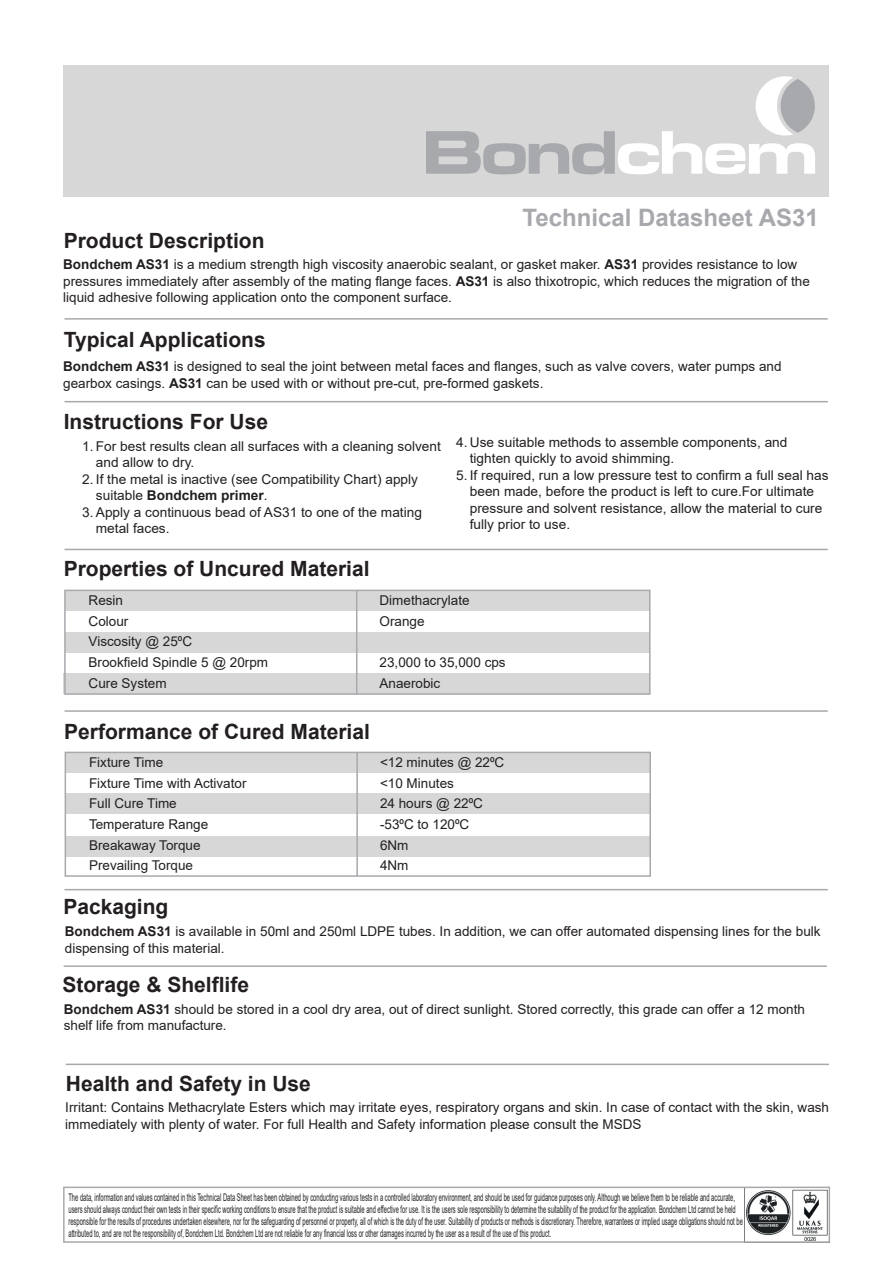
<style>
.page{position:relative;width:893px;height:1263px;background:#fff}
.page>*{position:absolute;margin:0;border:0;box-sizing:border-box;transform-origin:0 0}
.t1{font:700 24px "Arial";color:#a8a9ad}
.t2{font:700 21px "Arial";color:#231f20}
.t3{font:13.5px/20.7px "Arial";color:#231f20}
.t4{font:10.5px/12px "Arial";color:#231f20;scale:.55 1}
.s1{font-weight:700}
</style>
<div class="page">
<div style="left:63px;top:673px;width:587px;height:21px;background:#d7d7d7"></div>
<div style="left:65px;top:836px;width:585px;height:20px;background:#d7d7d7"></div>
<div style="left:65px;top:590px;width:585px;height:21px;background:#d7d7d7"></div>
<div style="left:65px;top:632px;width:585px;height:21px;background:#d7d7d7"></div>
<hr style="left:65px;top:318px;width:763px;height:2px;background:#a8a9ad">
<hr style="left:65px;top:401px;width:763px;height:1px;background:#a8a9ad">
<div style="left:64px;top:590px;width:587px;height:105px;border:2px solid #a8a9ad"></div>
<hr style="left:356px;top:590px;width:1px;height:105px;background:#a8a9ad">
<hr style="left:65px;top:549px;width:763px;height:1px;background:#a8a9ad">
<img style="left:746px;top:1189px;width:81px;height:51px">
<div style="left:63px;top:1186px;width:767px;height:57px;border:2px solid #a8a9ad"></div>
<div style="left:65px;top:752px;width:585px;height:21px;background:#d7d7d7"></div>
<div style="left:65px;top:794px;width:585px;height:20px;background:#d7d7d7"></div>
<div style="left:65px;top:752px;width:586px;height:125px;border:2px solid #a8a9ad"></div>
<hr style="left:66px;top:1063px;width:763px;height:2px;background:#a8a9ad">
<hr style="left:64px;top:965px;width:763px;height:2px;background:#a8a9ad">
<hr style="left:65px;top:710px;width:763px;height:2px;background:#a8a9ad">
<hr style="left:65px;top:889px;width:763px;height:1px;background:#a8a9ad">
<hr style="left:356px;top:752px;width:2px;height:124px;background:#a8a9ad">
<div style="left:64px;top:65px;width:765px;height:132px;background:#d7d7d7"></div>
<svg style="left:426px;top:76px;width:389px;height:98px"></svg>
<h2 class="t2" style="left:64px;top:226px;width:202px">Product Description</h2>
<h1 class="t1" style="left:523px;top:201px;width:298px">Technical Datasheet AS31</h1>
<p class="t3" style="left:63px;top:256px;width:748px;line-height:16.5px"><span class="s1">Bondchem AS31</span> is a medium strength high viscosity anaerobic sealant, or gasket maker. <span class="s1">AS31</span> provides resistance to low pressures immediately after assembly of the mating flange faces. <span class="s1">AS31</span> is also thixotropic, which reduces the migration of the liquid adhesive following application onto the component surface.</p>
<h2 class="t2" style="left:64px;top:325px;width:203px">Typical Applications</h2>
<p class="t3" style="left:63px;top:358px;width:720px;line-height:16.5px"><span class="s1">Bondchem AS31</span> is designed to seal the joint between metal faces and flanges, such as valve covers, water pumps and gearbox casings. <span class="s1">AS31</span> can be used with or without pre-cut, pre-formed gaskets.</p>
<h2 class="t2" style="left:64px;top:407px;width:206px">Instructions For Use</h2>
<p class="t3" style="left:96px;top:438px;width:347px;line-height:16.5px;text-indent:-14px">1. For best results clean all surfaces with a cleaning solvent and allow to dry.</p>
<p class="t3" style="left:96px;top:471px;width:324px;line-height:16.5px;text-indent:-14px">2. If the metal is inactive (see Compatibility Chart) apply suitable <span class="s1">Bondchem primer</span>.</p>
<p class="t3" style="left:96px;top:504px;width:328px;line-height:16.5px;text-indent:-14px">3. Apply a continuous bead of AS31 to one of the mating metal faces.</p>
<h2 class="t2" style="left:64px;top:554px;width:307px">Properties of Uncured Material</h2>
<p class="t3" style="left:470px;top:434px;width:319px;line-height:16.5px;text-indent:-14px">4. Use suitable methods to assemble components, and tighten quickly to avoid shimming.</p>
<p class="t3" style="left:470px;top:467px;width:360px;line-height:16.5px;text-indent:-14px">5. If required, run a low pressure test to confirm a full seal has been made, before the product is left to cure.For ultimate pressure and solvent resistance, allow the material to cure fully prior to use.</p>
<p class="t3" style="left:89px;top:590px;width:181px">Resin<br>Colour<br>Viscosity @ 25⁰C<br>Brookfield Spindle 5 @ 20rpm<br>Cure System</p>
<p class="t3" style="left:380px;top:590px;width:92px">Dimethacrylate<br>Orange</p>
<p class="t3" style="left:380px;top:652px;width:128px">23,000 to 35,000 cps<br>Anaerobic</p>
<h2 class="t2" style="left:64px;top:717px;width:307px">Performance of Cured Material</h2>
<p class="t3" style="left:89px;top:752px;width:159px">Fixture Time<br>Fixture Time with Activator<br>Full Cure Time<br>Temperature Range<br>Breakaway Torque<br>Prevailing Torque</p>
<p class="t3" style="left:380px;top:752px;width:126px">&lt;12 minutes @ 22⁰C &lt;10 Minutes<br>24 hours @ 22⁰C -53⁰C to 120⁰C<br>6Nm<br>4Nm</p>
<h2 class="t2" style="left:63px;top:892px;width:107px">Packaging</h2>
<p class="t3" style="left:65px;top:923px;width:757px;line-height:16.5px"><span class="s1">Bondchem AS31</span> is available in 50ml and 250ml LDPE tubes. In addition, we can offer automated dispensing lines for the bulk dispensing of this material.</p>
<h2 class="t2" style="left:62px;top:970px;width:188px">Storage &amp; Shelflife</h2>
<p class="t3" style="left:64px;top:1001px;width:743px;line-height:16.5px"><span class="s1">Bondchem AS31</span> should be stored in a cool dry area, out of direct sunlight. Stored correctly, this grade can offer a 12 month shelf life from manufacture.</p>
<h2 class="t2" style="left:66px;top:1068px;width:247px">Health and Safety in Use</h2>
<p class="t3" style="left:65px;top:1099px;width:765px;line-height:16.5px">Irritant: Contains Methacrylate Esters which may irritate eyes, respiratory organs and skin. In case of contact with the skin, wash immediately with plenty of water. For full Health and Safety information please consult the MSDS</p>
<p class="t4" style="left:68px;top:1191px;width:1228px">The data, information and values contained in this Technical Data Sheet has been obtained by conducting various tests in a controlled laboratory environment, and should be used for guidance purposes only. Although we believe them to be reliable and accurate, users should always conduct their own tests in their specific working conditions to ensure that the product is suitable and effective for use. It is the users sole responsibility to determine the suitability of the product for the application. Bondchem Ltd cannot be held responsible for the results of procedures undertaken elsewhere, nor for the safeguarding of personnel or property, all of which is the duty of the user. Suitability of products or methods is discretionary. Therefore, warrantees or implied usage obligations should not be attributed to, and are not the responsibility of, Bondchem Ltd. Bondchem Ltd are not reliable for any financial loss or other damages incurred by the user as a result of the use of this product.</p>
</div>
